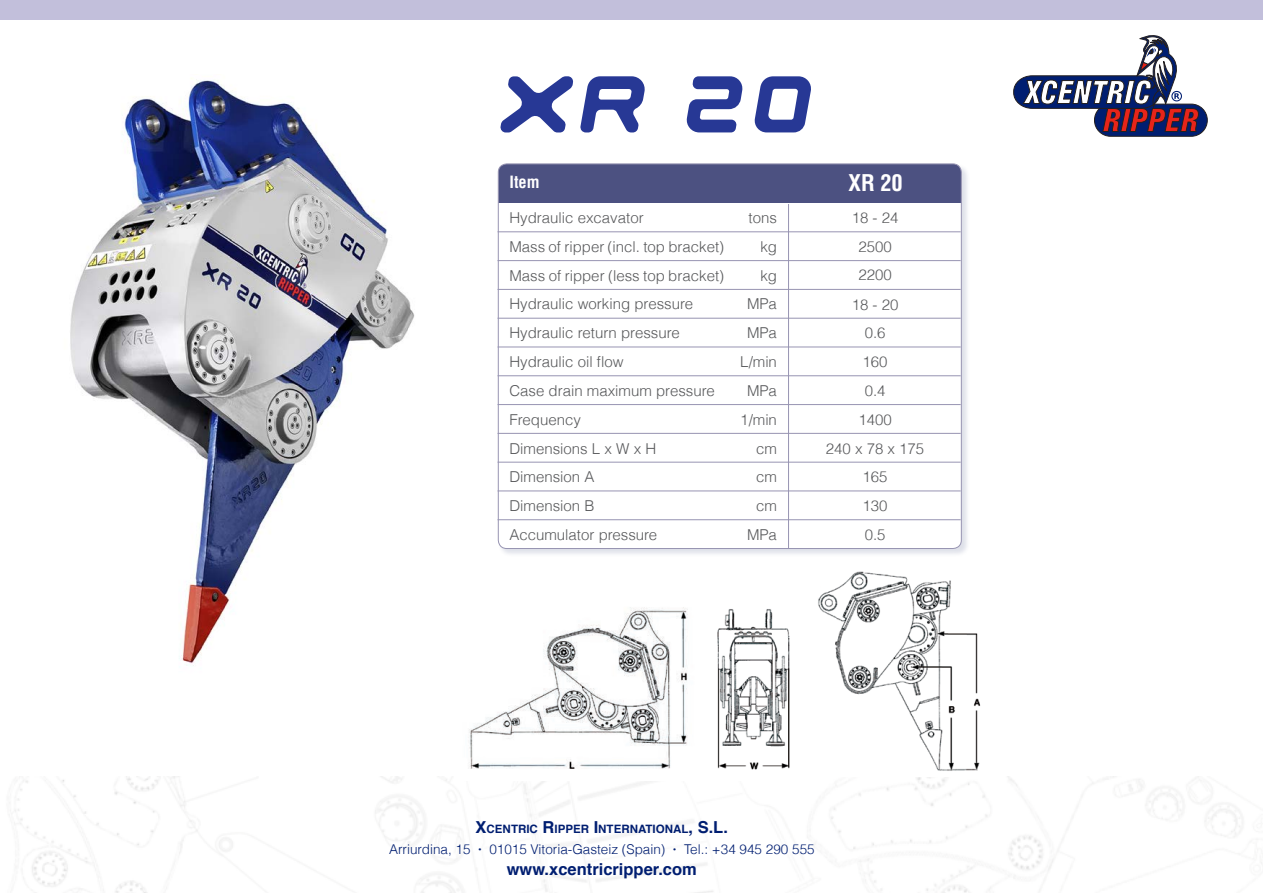
<style>
.page{position:relative;width:1263px;height:893px;background:#fff}
.page>*{position:absolute;margin:0;border:0;box-sizing:border-box;transform-origin:0 0}
.t1{font:700 condensed 22.5px "Helvetica";color:#fff}
.t2{font:700 16.5px "Helvetica";color:#001e71}
.t3{font:700 condensed 16.5px "Helvetica";color:#fff}
.t4{font:300 15px "Helvetica";color:#57585a}
.t5{font:300 13.5px "Helvetica";color:#001e71}
.t6{font:700 11.55px "Helvetica";color:#001e71}
.s1{font-size:16.5px}
.s2{font-weight:700}
</style>
<div class="page">
<img style="left:14px;top:777px;width:1248px;height:116px">
<img style="left:70px;top:78px;width:345px;height:588px">
<div style="left:1094px;top:104px;width:113px;height:32px;background:#001e71;border-radius:16px"></div>
<div style="left:1094px;top:104px;width:114px;height:33px;border:1px solid #231f20;border-radius:16px"></div>
<svg style="left:1013px;top:35px;width:186px;height:97px"></svg>
<svg style="left:500px;top:76px;width:311px;height:57px"></svg>
<div style="left:498px;top:163px;width:472px;height:394px;background:#25356e;opacity:.15"></div>
<div style="left:498px;top:164px;width:463px;height:384px;background:#fff;border-radius:9px"></div>
<div style="left:498px;top:164px;width:463px;height:39px;background:#4c5181"></div>
<hr style="left:788px;top:204px;width:1px;height:345px;background:#9794b2">
<hr style="left:497px;top:232px;width:464px;height:1px;background:#9794b2">
<hr style="left:497px;top:260px;width:464px;height:1px;background:#9794b2">
<hr style="left:497px;top:289px;width:464px;height:1px;background:#9794b2">
<hr style="left:497px;top:318px;width:464px;height:1px;background:#9794b2">
<hr style="left:497px;top:347px;width:464px;height:1px;background:#9794b2">
<hr style="left:497px;top:375px;width:464px;height:1px;background:#9794b2">
<hr style="left:497px;top:404px;width:464px;height:1px;background:#9794b2">
<hr style="left:497px;top:433px;width:464px;height:1px;background:#9794b2">
<hr style="left:497px;top:462px;width:464px;height:1px;background:#9794b2">
<hr style="left:497px;top:491px;width:464px;height:1px;background:#9794b2">
<hr style="left:497px;top:519px;width:464px;height:1px;background:#9794b2">
<div style="left:0;top:0;width:1263px;height:20px;background:#c2bfdb"></div>
<img style="left:463px;top:607px;width:240px;height:173px">
<img style="left:710px;top:609px;width:92px;height:171px">
<img style="left:818px;top:571px;width:163px;height:200px">
<p class="t3" style="left:509px;top:172px;width:32px">Item</p>
<p class="t1" style="left:848px;top:169px;width:56px">XR 20</p>
<p class="t4" style="left:509px;top:206px;width:136px">Hydraulic excavator</p>
<p class="t4" style="left:749px;top:206px;width:30px">tons</p>
<p class="t4" style="left:509px;top:234px;width:216px">Mass of ripper (incl. top bracket)</p>
<p class="t4" style="left:760px;top:234px;width:18px">kg</p>
<p class="t4" style="left:509px;top:264px;width:216px">Mass of ripper (less top bracket)</p>
<p class="t4" style="left:760px;top:264px;width:18px">kg</p>
<p class="t4" style="left:509px;top:292px;width:185px">Hydraulic working pressure</p>
<p class="t4" style="left:747px;top:292px;width:31px">MPa</p>
<p class="t4" style="left:509px;top:321px;width:172px">Hydraulic return pressure</p>
<p class="t4" style="left:747px;top:321px;width:31px">MPa</p>
<p class="t4" style="left:509px;top:350px;width:116px">Hydraulic oil flow</p>
<p class="t4" style="left:740px;top:350px;width:38px">L/min</p>
<p class="t4" style="left:509px;top:378px;width:207px">Case drain maximum pressure</p>
<p class="t4" style="left:747px;top:378px;width:31px">MPa</p>
<p class="t4" style="left:509px;top:407px;width:73px">Frequency</p>
<p class="t4" style="left:740px;top:407px;width:38px">1/min</p>
<p class="t4" style="left:509px;top:436px;width:148px">Dimensions L x W x H</p>
<p class="t4" style="left:756px;top:436px;width:22px">cm</p>
<p class="t4" style="left:509px;top:465px;width:87px">Dimension A</p>
<p class="t4" style="left:756px;top:465px;width:22px">cm</p>
<p class="t4" style="left:509px;top:493px;width:87px">Dimension B</p>
<p class="t4" style="left:756px;top:493px;width:22px">cm</p>
<p class="t4" style="left:509px;top:522px;width:149px">Accumulator pressure</p>
<p class="t4" style="left:747px;top:522px;width:31px">MPa</p>
<p class="t4" style="left:852px;top:206px;width:48px">18 - 24</p>
<p class="t4" style="left:858px;top:234px;width:35px">2500</p>
<p class="t4" style="left:858px;top:263px;width:35px">2200</p>
<p class="t4" style="left:852px;top:292px;width:48px">18 - 20</p>
<p class="t4" style="left:865px;top:321px;width:22px">0.6</p>
<p class="t4" style="left:863px;top:350px;width:27px">160</p>
<p class="t4" style="left:865px;top:378px;width:22px">0.4</p>
<p class="t4" style="left:858px;top:407px;width:35px">1400</p>
<p class="t4" style="left:826px;top:436px;width:100px">240 x 78 x 175</p>
<p class="t4" style="left:863px;top:465px;width:27px">165</p>
<p class="t4" style="left:863px;top:493px;width:27px">130</p>
<p class="t4" style="left:865px;top:522px;width:22px">0.5</p>
<p class="t6" style="left:476px;top:820px;width:254px"><span class="s1">X</span>CENTRIC <span class="s1">R</span>IPPER <span class="s1">I</span> NTERNATIONAL<span class="s1">, S.L.</span></p>
<p class="t2" style="left:507px;top:856px;width:192px">www.xcentricripper.com</p>
<p class="t5" style="left:389px;top:838px;width:427px">Arriurdina, 15 <span class="s2">·</span> 01015 Vitoria-Gasteiz (Spain) <span class="s2">·</span> Tel.: +34 945 290 555</p>
</div>
